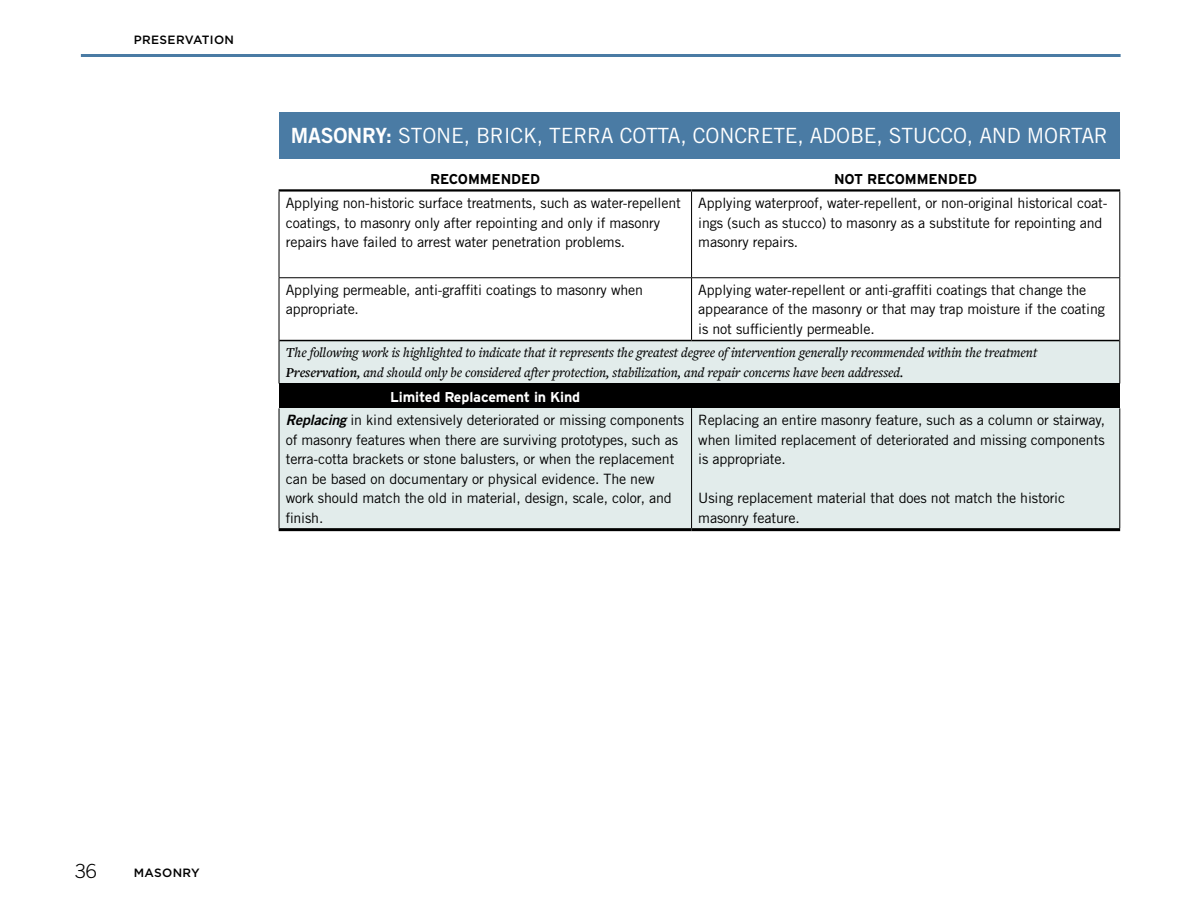
<style>
.page{position:relative;width:1188px;height:918px;background:#fff}
.page>*{position:absolute;margin:0;border:0;box-sizing:border-box;transform-origin:0 0}
.t1{font:21px "Trade Gothic LT Std";letter-spacing:-.01em;color:#fff}
.t2{font:300 19.5px "Trade Gothic LT Std";color:#000}
.t3{font:14.25px/19.5px "Trade Gothic LT Std";letter-spacing:-.01em;color:#000}
.t4{font:italic 500 14.25px/19.5px "Freight Text Pro";letter-spacing:-.01em;color:#000}
.t5{font:700 14.25px "Interstate";letter-spacing:-.01em;color:#000}
.t6{font:700 14.25px "Interstate";letter-spacing:-.01em;color:#fff}
.t7{font:500 12px "Gotham";letter-spacing:.03em;color:#000}
.s1{font-family:"Trade Gothic LT Std Bd 2"}
.s2{font-weight:600}
.s3{font-family:"Trade Gothic LT Std Bd 2 Obl"}
</style>
<div class="page">
<hr style="left:81px;top:54px;width:1040px;height:3px;background:#4a7ba4">
<div style="left:279px;top:341px;width:841px;height:42px;background:#e2eceb"></div>
<hr style="left:279px;top:189px;width:413px;height:3px;background:#000">
<hr style="left:692px;top:189px;width:428px;height:3px;background:#000">
<hr style="left:279px;top:340px;width:413px;height:1px;background:#000">
<hr style="left:692px;top:340px;width:427px;height:1px;background:#000">
<hr style="left:279px;top:277px;width:413px;height:1px;background:#000">
<hr style="left:692px;top:277px;width:428px;height:1px;background:#000">
<hr style="left:691px;top:192px;width:1px;height:85px;background:#000">
<hr style="left:1119px;top:192px;width:1px;height:85px;background:#000">
<hr style="left:691px;top:278px;width:1px;height:62px;background:#000">
<hr style="left:1119px;top:278px;width:1px;height:63px;background:#000">
<hr style="left:1119px;top:341px;width:1px;height:42px;background:#000">
<hr style="left:279px;top:192px;width:1px;height:85px;background:#000">
<hr style="left:279px;top:278px;width:1px;height:63px;background:#000">
<hr style="left:279px;top:341px;width:1px;height:42px;background:#000">
<div style="left:279px;top:112px;width:841px;height:47px;background:#4a7ba4"></div>
<div style="left:279px;top:383px;width:413px;height:25px;background:#000"></div>
<div style="left:692px;top:383px;width:428px;height:25px;background:#000"></div>
<div style="left:279px;top:408px;width:413px;height:122px;background:#e2eceb"></div>
<div style="left:692px;top:408px;width:428px;height:122px;background:#e2eceb"></div>
<hr style="left:279px;top:528px;width:413px;height:3px;background:#000">
<hr style="left:692px;top:528px;width:428px;height:3px;background:#000">
<hr style="left:691px;top:408px;width:1px;height:120px;background:#000">
<hr style="left:1119px;top:408px;width:1px;height:120px;background:#000">
<hr style="left:279px;top:408px;width:1px;height:120px;background:#000">
<p class="t7" style="left:134px;top:33px;width:102px">PRESERVATION</p>
<h1 class="t1" style="left:291px;top:123px;width:819px"><span class="s1">MASONRY:</span> STONE, BRICK, TERRA COTTA, CONCRETE, ADOBE, STUCCO, AND MORTAR</h1>
<p class="t5" style="left:430px;top:170px;width:112px">RECOMMENDED</p>
<p class="t5" style="left:834px;top:170px;width:145px">NOT RECOMMENDED</p>
<p class="t3" style="left:286px;top:193px;width:397px">Applying non-historic surface treatments, such as water-repellent coatings, to masonry only after repointing and only if masonry repairs have failed to arrest water penetration problems.</p>
<p class="t3" style="left:698px;top:193px;width:411px">Applying waterproof, water-repellent, or non-original historical coat&shy;ings (such as stucco) to masonry as a substitute for repointing and masonry repairs.</p>
<p class="t3" style="left:286px;top:280px;width:359px">Applying permeable, anti-graffiti coatings to masonry when appropriate.</p>
<p class="t3" style="left:698px;top:280px;width:408px">Applying water-repellent or anti-graffiti coatings that change the appearance of the masonry or that may trap moisture if the coating is not sufficiently permeable.</p>
<p class="t4" style="left:286px;top:342px;width:753px">The following work is highlighted to indicate that it represents the greatest degree of intervention generally recommended within the treatment<br><span class="s2">Preservation</span>, and should only be considered after protection, stabilization, and repair concerns have been addressed.</p>
<p class="t6" style="left:390px;top:388px;width:192px">Limited Replacement in Kind</p>
<p class="t3" style="left:286px;top:410px;width:400px"><span class="s3">Replacing</span> in kind extensively deteriorated or missing components of masonry features when there are surviving prototypes, such as terra-cotta brackets or stone balusters, or when the replacement can be based on documentary or physical evidence. The new work should match the old in material, design, scale, color, and finish.</p>
<p class="t3" style="left:698px;top:410px;width:408px;text-align:justify">Replacing an entire masonry feature, such as a column or stairway, when limited replacement of deteriorated and missing components is appropriate.</p>
<p class="t3" style="left:698px;top:488px;width:368px">Using replacement material that does not match the historic masonry feature.</p>
<h2 class="t2" style="left:75px;top:860px;width:23px">36</h2>
<p class="t7" style="left:134px;top:866px;width:68px">MASONRY</p>
</div>
